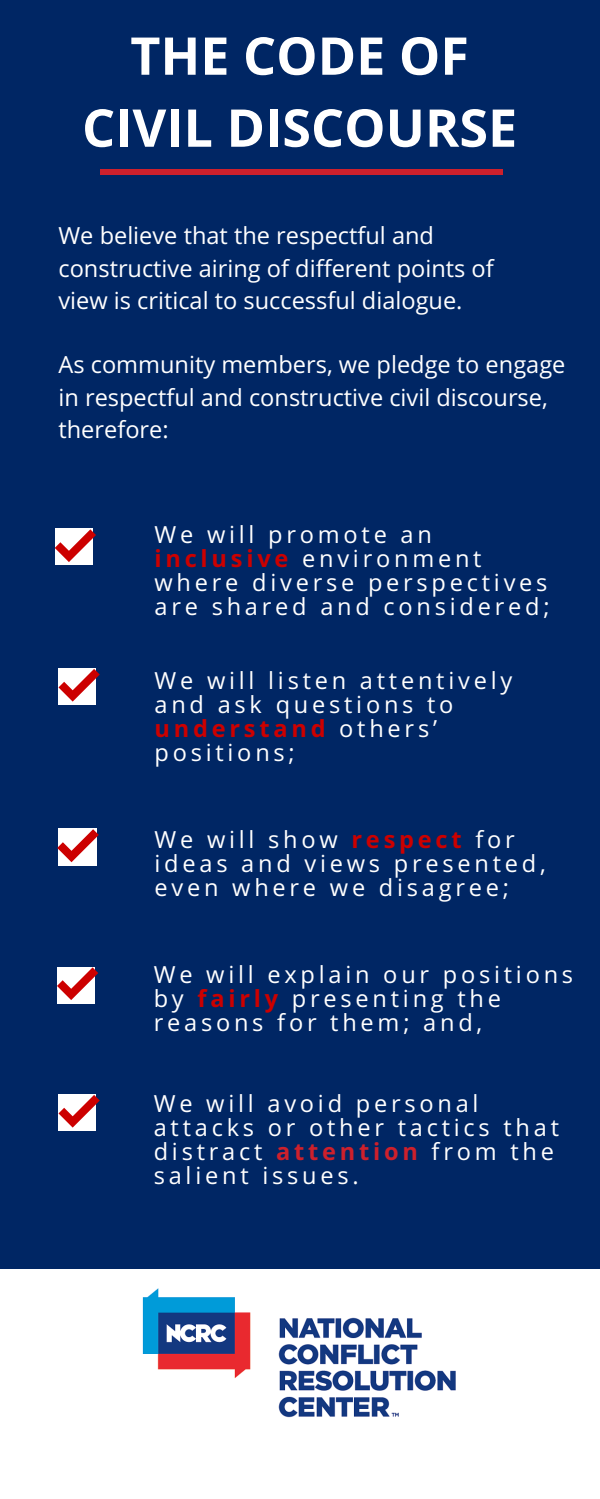
<style>
.page{position:relative;width:600px;height:1499px;background:#002664}
.page>*{position:absolute;margin:0;border:0;box-sizing:border-box;transform-origin:0 0}
.t1{font:700 52.1px/72px "Open Sans";color:#fff;text-align:center}
.t2{font:23.6px/24px "Open Sans";letter-spacing:.16em;color:#fff}
.t3{font:23.6px/32.2px "Open Sans";color:#fff}
.s1{font-weight:700;color:#c00}
.s2{font-weight:700;color:#cd202c}
</style>
<div class="page">
<div style="left:55px;top:529px;width:37px;height:36px;background:#fff"></div>
<div style="left:58px;top:668px;width:38px;height:37px;background:#fff"></div>
<div style="left:58px;top:828px;width:39px;height:37px;background:#fff"></div>
<div style="left:57px;top:967px;width:37px;height:37px;background:#fff"></div>
<div style="left:58px;top:1094px;width:38px;height:37px;background:#fff"></div>
<div style="left:100px;top:169px;width:402px;height:5px;background:#cd202c"></div>
<div style="left:0;top:1269px;width:600px;height:230px;background:#fff"></div>
<svg style="left:55px;top:529px;width:41px;height:33px"></svg>
<svg style="left:59px;top:669px;width:41px;height:33px"></svg>
<svg style="left:57px;top:829px;width:42px;height:33px"></svg>
<svg style="left:57px;top:967px;width:41px;height:33px"></svg>
<svg style="left:59px;top:1095px;width:41px;height:33px"></svg>
<img style="left:142px;top:1288px;width:314px;height:130px">
<h1 class="t1" style="left:82px;top:19px;width:437px">THE CODE OF<br>CIVIL DISCOURSE</h1>
<p class="t3" style="left:58px;top:219px;width:437px">We believe that the respectful and constructive airing of different points of view is critical to successful dialogue.</p>
<p class="t3" style="left:58px;top:348px;width:509px">As community members, we pledge to engage in respectful and constructive civil discourse, therefore:</p>
<p class="t2" style="left:154px;top:522px;width:397px">We will promote an <span class="s1">inclusive</span> environment where diverse perspectives are shared and considered;</p>
<p class="t2" style="left:154px;top:668px;width:359px">We will listen attentively and ask questions to <span class="s1">understand</span> others’ positions;</p>
<p class="t2" style="left:154px;top:827px;width:393px">We will show <span class="s1">respect</span> for ideas and views presented, even where we disagree;</p>
<p class="t2" style="left:154px;top:962px;width:421px">We will explain our positions by <span class="s1">fairly</span> presenting the reasons for them; and,</p>
<p class="t2" style="left:154px;top:1091px;width:407px">We will avoid personal attacks or other tactics that distract <span class="s2">attention</span> from the salient issues.</p>
</div>
